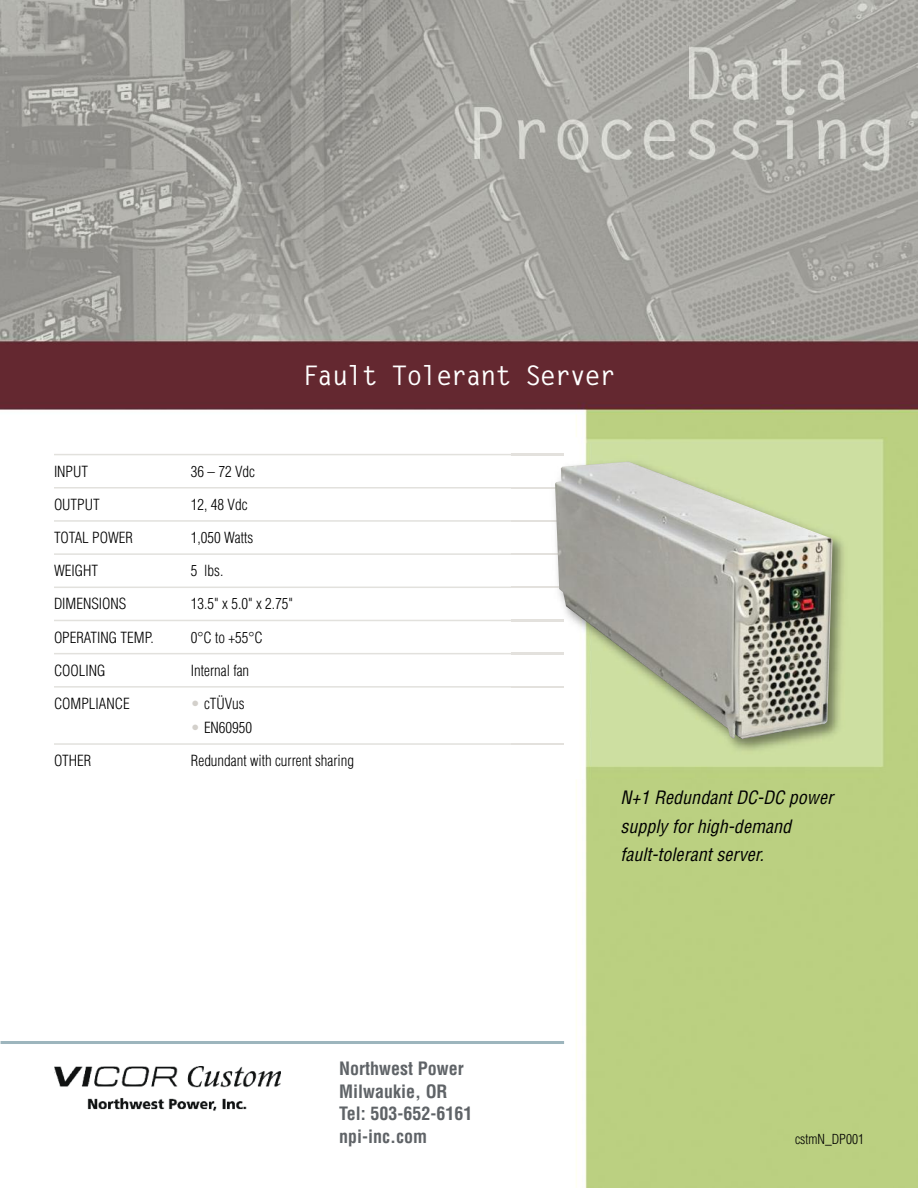
<style>
.page{position:relative;width:918px;height:1188px;background:#fff}
.page>*{position:absolute;margin:0;border:0;box-sizing:border-box;transform-origin:0 0}
.t1{font:700 27px "Letter Gothic Std";letter-spacing:-.05em;color:#fff}
.t2{font:italic condensed 18px/28.5px "Helvetica";letter-spacing:.005em;color:#000}
.t3{font:700 condensed 18px/22.5px "Helvetica";color:#5f6367}
.t4{font:300 condensed 15px "Helvetica";color:#000}
.t5{font:300 condensed 13.5px "Helvetica";color:#000}
.s1{color:#d3d0cb}
</style>
<div class="page">
<img style="left:0;top:0;width:918px;height:1188px">
<hr style="left:54px;top:454px;width:510px;height:1px;background:#e2e1dd">
<hr style="left:54px;top:487px;width:510px;height:2px;background:#e2e1dd">
<hr style="left:54px;top:520px;width:510px;height:2px;background:#e2e1dd">
<hr style="left:54px;top:553px;width:510px;height:2px;background:#e2e1dd">
<hr style="left:54px;top:587px;width:510px;height:1px;background:#e2e1dd">
<hr style="left:54px;top:620px;width:510px;height:1px;background:#e2e1dd">
<hr style="left:54px;top:653px;width:510px;height:1px;background:#e2e1dd">
<hr style="left:54px;top:686px;width:510px;height:2px;background:#e2e1dd">
<hr style="left:54px;top:743px;width:510px;height:2px;background:#e2e1dd">
<img style="left:511px;top:443px;width:401px;height:336px">
<img style="left:511px;top:454px;width:53px;height:1px">
<img style="left:511px;top:487px;width:44px;height:2px">
<img style="left:511px;top:520px;width:44px;height:2px">
<img style="left:511px;top:553px;width:44px;height:2px">
<img style="left:511px;top:587px;width:44px;height:1px">
<img style="left:511px;top:620px;width:44px;height:1px">
<img style="left:511px;top:653px;width:44px;height:1px">
<img style="left:511px;top:686px;width:44px;height:2px">
<img style="left:511px;top:743px;width:53px;height:2px">
<img style="left:555px;top:462px;width:278px;height:277px">
<hr style="left:1px;top:1041px;width:563px;height:3px;background:#9db5bd">
<img style="left:54px;top:1067px;width:227px;height:45px">
<h1 class="t1" style="left:302px;top:363px;width:315px">Fault Tolerant Server</h1>
<p class="t4" style="left:54px;top:463px;width:36px">INPUT</p>
<p class="t4" style="left:191px;top:463px;width:66px">36 – 72 Vdc</p>
<p class="t4" style="left:54px;top:496px;width:47px">OUTPUT</p>
<p class="t4" style="left:191px;top:496px;width:58px">12, 48 Vdc</p>
<p class="t4" style="left:54px;top:529px;width:81px">TOTAL POWER</p>
<p class="t4" style="left:191px;top:529px;width:64px">1,050 Watts</p>
<p class="t4" style="left:54px;top:562px;width:46px">WEIGHT</p>
<p class="t4" style="left:191px;top:562px;width:34px">5 lbs.</p>
<p class="t4" style="left:54px;top:596px;width:74px">DIMENSIONS</p>
<p class="t4" style="left:191px;top:596px;width:104px">13.5" x 5.0" x 2.75"</p>
<p class="t4" style="left:54px;top:629px;width:101px">OPERATING TEMP.</p>
<p class="t4" style="left:191px;top:629px;width:73px">0°C to +55°C</p>
<p class="t4" style="left:54px;top:662px;width:53px">COOLING</p>
<p class="t4" style="left:191px;top:662px;width:60px">Internal fan</p>
<p class="t4" style="left:54px;top:695px;width:77px">COMPLIANCE</p>
<p class="t4" style="left:191px;top:695px;width:55px"><span class="s1">•</span> cTÜVus</p>
<p class="t4" style="left:191px;top:719px;width:63px"><span class="s1">•</span> EN60950</p>
<p class="t4" style="left:54px;top:752px;width:39px">OTHER</p>
<p class="t4" style="left:191px;top:752px;width:165px">Redundant with current sharing</p>
<p class="t2" style="left:620px;top:784px;width:214px">N+1 Redundant DC-DC power supply for high-demand fault-tolerant server.</p>
<p class="t3" style="left:339px;top:1058px;width:135px">Northwest Power<br>Milwaukie, OR<br>Tel: 503-652-6161 npi-inc.com</p>
<p class="t5" style="left:795px;top:1132px;width:70px">cstmN_DP001</p>
</div>
